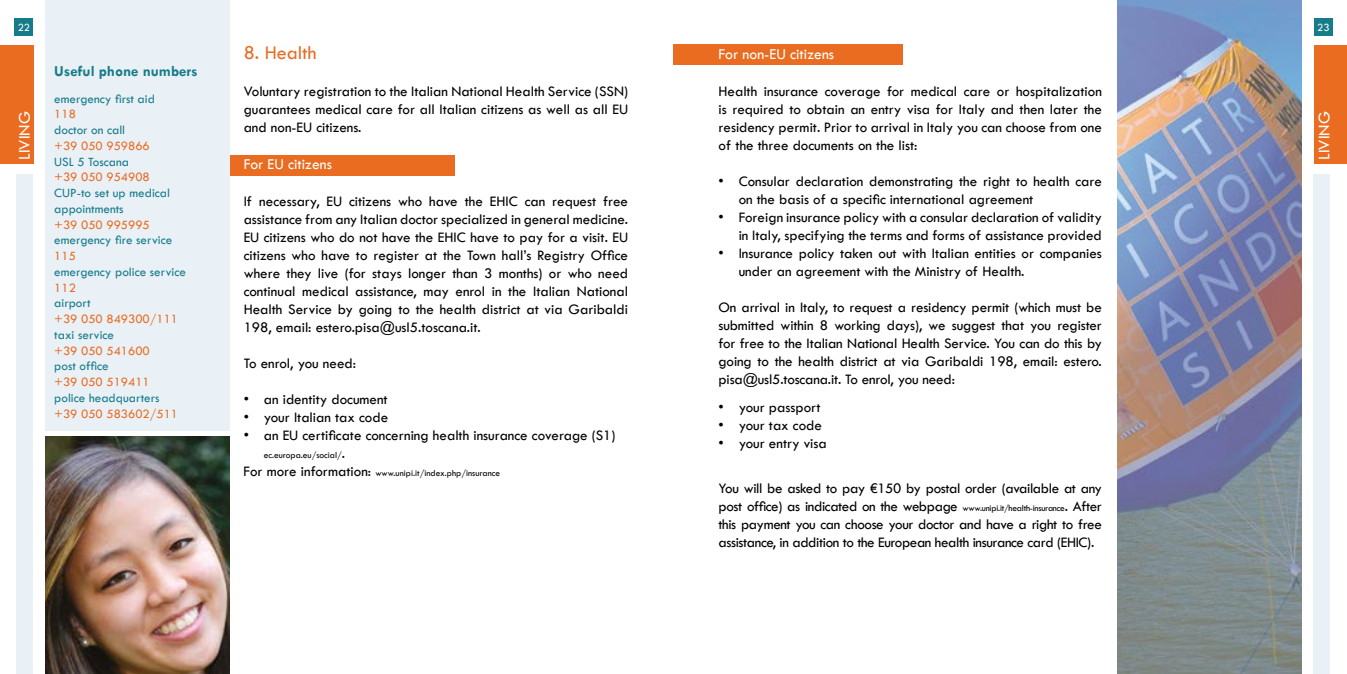
<style>
.page{position:relative;width:1347px;height:674px;background:#fff}
.page>*{position:absolute;margin:0;border:0;box-sizing:border-box;transform-origin:0 0}
.t1{font:20px "Tw Cen";color:#e96c21}
.t2{font:17px "Tw Cen";color:#fff}
.t3{font:15.75px "Tw Cen";color:#fff}
.t4{font:15.62px "Tw Cen";color:#fff}
.t5{font:700 15.25px "Tw Cen";color:#177c89}
.t6{font:15px/18px "Tw Cen";color:#000;text-align:justify}
.t7{font:13.12px/15.8px "Tw Cen";color:#177c89}
.t8{font:13.12px "Tw Cen";color:#e96c21}
.t9{font:11.25px "Tw Cen";color:#fff}
.t10{font:9.38px/18px "Tw Cen";color:#000}
.s1{font-size:15px}
.s2{font-size:9.38px}
</style>
<div class="page">
<div style="left:17px;top:175px;width:16px;height:498px;background:#e9f0f6"></div>
<div style="left:1313px;top:175px;width:16px;height:498px;background:#e9f0f6"></div>
<div style="left:15px;top:18px;width:18px;height:18px;background:#177c89"></div>
<div style="left:1314px;top:18px;width:18px;height:18px;background:#177c89"></div>
<div style="left:0;top:45px;width:33px;height:118px;background:#e96c21"></div>
<div style="left:229px;top:155px;width:226px;height:20px;background:#e96c21"></div>
<div style="left:45px;top:0;width:184px;height:430px;background:#e9f0f6"></div>
<img style="left:45px;top:436px;width:184px;height:237px">
<div style="left:1314px;top:45px;width:32px;height:118px;background:#e96c21"></div>
<div style="left:673px;top:44px;width:230px;height:21px;background:#e96c21"></div>
<img style="left:1117px;top:0;width:184px;height:673px">
<p class="t9" style="left:18px;top:20px;width:14px">22</p>
<p class="t9" style="left:1317px;top:20px;width:14px">23</p>
<p class="t2" style="left:14px;top:160px;width:50px;rotate:-90deg">LIVING</p>
<p class="t5" style="left:54px;top:62px;width:145px">Useful phone numbers</p>
<p class="t7" style="left:54px;top:90px;width:102px">emergency first aid</p>
<p class="t8" style="left:54px;top:106px;width:23px">118</p>
<p class="t7" style="left:54px;top:122px;width:72px">doctor on call</p>
<p class="t8" style="left:54px;top:138px;width:97px">+39 050 959866</p>
<p class="t7" style="left:54px;top:153px;width:76px">USL 5 Toscana</p>
<p class="t8" style="left:54px;top:169px;width:97px">+39 050 954908</p>
<p class="t7" style="left:54px;top:185px;width:117px">CUP-to set up medical appointments</p>
<p class="t8" style="left:54px;top:216px;width:97px">+39 050 995995</p>
<p class="t7" style="left:54px;top:232px;width:119px">emergency fire service</p>
<p class="t8" style="left:54px;top:248px;width:23px">115</p>
<p class="t7" style="left:54px;top:264px;width:133px">emergency police service</p>
<p class="t8" style="left:54px;top:279px;width:23px">112</p>
<p class="t7" style="left:54px;top:295px;width:38px">airport</p>
<p class="t8" style="left:54px;top:311px;width:125px">+39 050 849300/111</p>
<p class="t7" style="left:54px;top:326px;width:61px">taxi service</p>
<p class="t8" style="left:54px;top:342px;width:97px">+39 050 541600</p>
<p class="t7" style="left:54px;top:358px;width:56px">post office</p>
<p class="t8" style="left:54px;top:374px;width:97px">+39 050 519411</p>
<p class="t7" style="left:54px;top:389px;width:107px">police headquarters</p>
<p class="t8" style="left:54px;top:405px;width:125px">+39 050 583602/511</p>
<h1 class="t1" style="left:244px;top:41px;width:74px">8. Health</h1>
<p class="t6" style="left:244px;top:82px;width:386px">Voluntary registration to the Italian National Health Service (SSN) guarantees medical care for all Italian citizens as well as all EU and non-EU citizens.</p>
<p class="t4" style="left:244px;top:155px;width:90px">For EU citizens</p>
<p class="t6" style="left:244px;top:192px;width:386px">If necessary, EU citizens who have the EHIC can request free assistance from any Italian doctor specialized in general medicine.<br>EU citizens who do not have the EHIC have to pay for a visit. EU citizens who have to register at the Town hall’s Registry Office where they live (for stays longer than 3 months) or who need continual medical assistance, may enrol in the Italian National Health Service by going to the health district at via Garibaldi 198, email: estero.pisa@usl5.toscana.it.</p>
<p class="t6" style="left:244px;top:354px;width:114px">To enrol, you need:</p>
<p class="t6" style="left:244px;top:390px;width:145px">• an identity document</p>
<p class="t6" style="left:244px;top:408px;width:146px">• your Italian tax code</p>
<p class="t6" style="left:244px;top:426px;width:373px">• an EU certificate concerning health insurance coverage (S1)</p>
<p class="t10" style="left:244px;top:446px;width:258px;text-indent:20px">ec.europa.eu/social/<span class="s1">.<br>For more information:</span> www.unipi.it/index.php/insurance</p>
<p class="t3" style="left:718px;top:44px;width:117px">For non-EU citizens</p>
<p class="t6" style="left:718px;top:82px;width:385px">Health insurance coverage for medical care or hospitalization is required to obtain an entry visa for Italy and then later the residency permit. Prior to arrival in Italy you can choose from one of the three documents on the list:</p>
<p class="t6" style="left:738px;top:172px;width:365px;text-indent:-20px">• Consular declaration demonstrating the right to health care on the basis of a specific international agreement</p>
<p class="t6" style="left:718px;top:208px;width:385px;text-align:right">• Foreign insurance policy with a consular declaration of validity in Italy, specifying the terms and forms of assistance provided</p>
<p class="t6" style="left:738px;top:244px;width:365px;text-indent:-20px">• Insurance policy taken out with Italian entities or companies under an agreement with the Ministry of Health.</p>
<p class="t6" style="left:718px;top:298px;width:385px">On arrival in Italy, to request a residency permit (which must be submitted within 8 working days), we suggest that you register for free to the Italian National Health Service. You can do this by going to the health district at via Garibaldi 198, email: estero. pisa@usl5.toscana.it. To enrol, you need:</p>
<p class="t6" style="left:718px;top:398px;width:104px">• your passport</p>
<p class="t6" style="left:718px;top:416px;width:105px">• your tax code</p>
<p class="t6" style="left:718px;top:434px;width:110px">• your entry visa</p>
<p class="t6" style="left:718px;top:479px;width:385px">You will be asked to pay €150 by postal order (available at any post office) as indicated on the webpage <span class="s2">www.unipi.it/health-insurance</span>. After this payment you can choose your doctor and have a right to free assistance, in addition to the European health insurance card (EHIC).</p>
<p class="t2" style="left:1313px;top:160px;width:50px;rotate:-90deg">LIVING</p>
</div>
